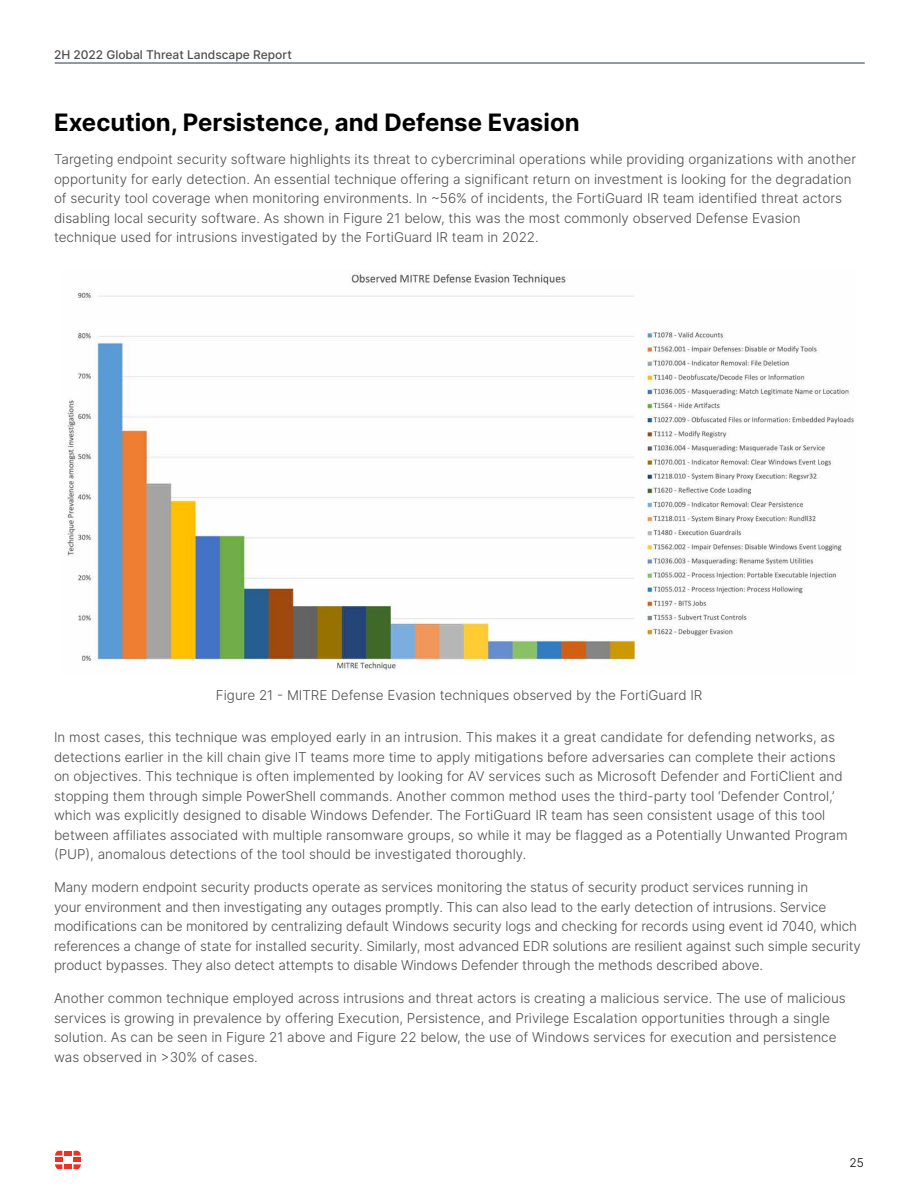
<style>
.page{position:relative;width:918px;height:1188px;background:#fff}
.page>*{position:absolute;margin:0;border:0;box-sizing:border-box;transform-origin:0 0}
.t1{font:700 24px "Inter";color:#000}
.t2{font:300 13.5px/19.5px "Inter";color:#4d4d4f}
.t3{font:500 12px "Inter";color:#4d4d4f}
.t4{font:300 12px "Inter";color:#000}
</style>
<div class="page">
<hr style="left:55px;top:63px;width:810px;height:1px;background:#243746">
<div style="left:64px;top:1151px;width:8px;height:5px;background:#ee3124"></div>
<div style="left:64px;top:1164px;width:8px;height:5px;background:#ee3124"></div>
<svg style="left:55px;top:1151px;width:7px;height:18px"></svg>
<svg style="left:74px;top:1151px;width:7px;height:18px"></svg>
<img style="left:64px;top:271px;width:790px;height:399px">
<p class="t3" style="left:54px;top:46px;width:239px">2H 2022 Global Threat Landscape Report</p>
<h1 class="t1" style="left:54px;top:105px;width:527px">Execution, Persistence, and Defense Evasion</h1>
<p class="t2" style="left:54px;top:149px;width:804px">Targeting endpoint security software highlights its threat to cybercriminal operations while providing organizations with another opportunity for early detection. An essential technique offering a significant return on investment is looking for the degradation of security tool coverage when monitoring environments. In ~56% of incidents, the FortiGuard IR team identified threat actors disabling local security software. As shown in Figure 21 below, this was the most commonly observed Defense Evasion technique used for intrusions investigated by the FortiGuard IR team in 2022.</p>
<p class="t2" style="left:216px;top:685px;width:488px">Figure 21 - MITRE Defense Evasion techniques observed by the FortiGuard IR</p>
<p class="t2" style="left:54px;top:727px;width:795px">In most cases, this technique was employed early in an intrusion. This makes it a great candidate for defending networks, as detections earlier in the kill chain give IT teams more time to apply mitigations before adversaries can complete their actions on objectives. This technique is often implemented by looking for AV services such as Microsoft Defender and FortiClient and stopping them through simple PowerShell commands. Another common method uses the third-party tool ‘Defender Control,’ which was explicitly designed to disable Windows Defender. The FortiGuard IR team has seen consistent usage of this tool between affiliates associated with multiple ransomware groups, so while it may be flagged as a Potentially Unwanted Program (PUP), anomalous detections of the tool should be investigated thoroughly.</p>
<p class="t2" style="left:54px;top:877px;width:808px">Many modern endpoint security products operate as services monitoring the status of security product services running in<br>your environment and then investigating any outages promptly. This can also lead to the early detection of intrusions. Service modifications can be monitored by centralizing default Windows security logs and checking for records using event id 7040, which references a change of state for installed security. Similarly, most advanced EDR solutions are resilient against such simple security product bypasses. They also detect attempts to disable Windows Defender through the methods described above.</p>
<p class="t2" style="left:54px;top:988px;width:793px">Another common technique employed across intrusions and threat actors is creating a malicious service. The use of malicious services is growing in prevalence by offering Execution, Persistence, and Privilege Escalation opportunities through a single solution. As can be seen in Figure 21 above and Figure 22 below, the use of Windows services for execution and persistence was observed in &gt;30% of cases.</p>
<p class="t4" style="left:850px;top:1154px;width:16px">25</p>
</div>
